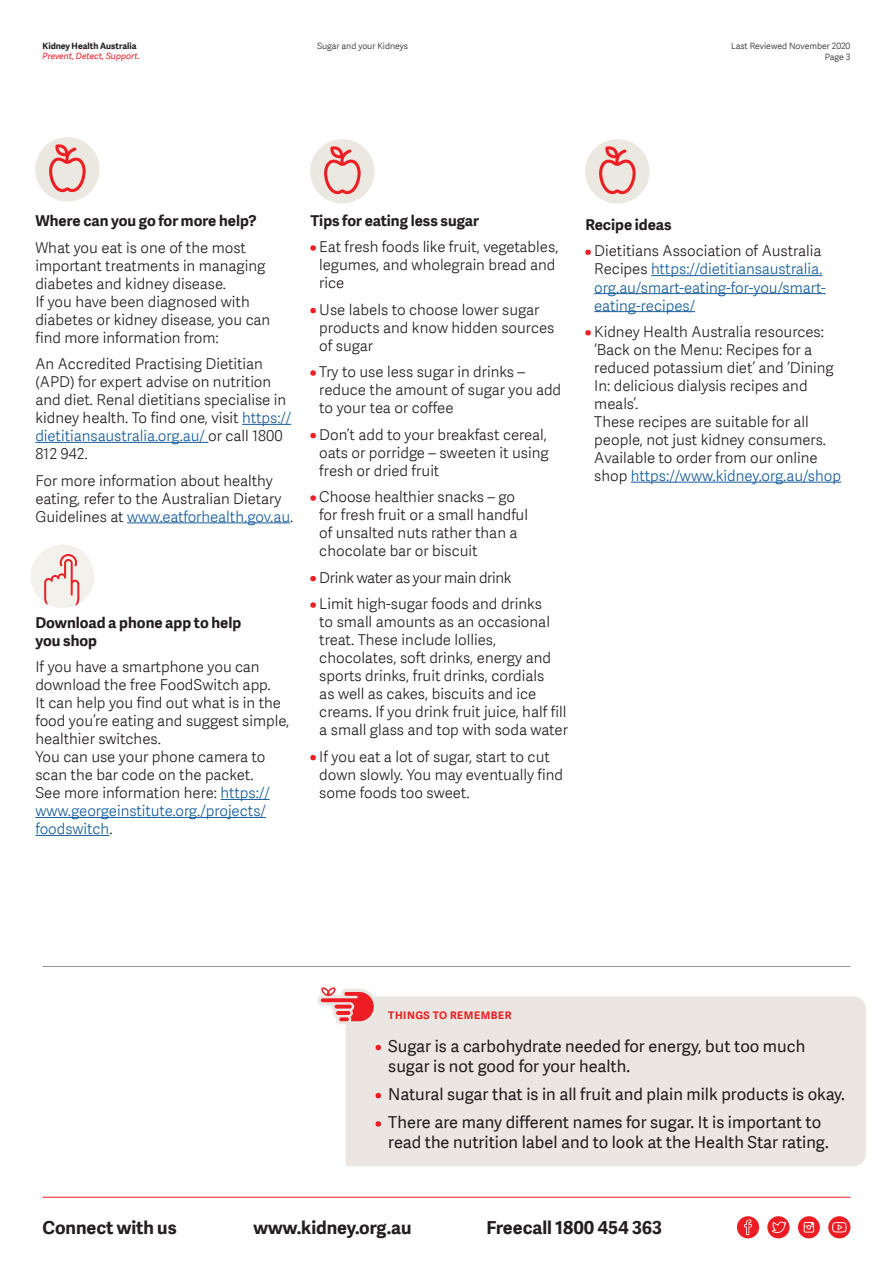
<style>
.page{position:relative;width:893px;height:1263px;background:#fff}
.page>*{position:absolute;margin:0;border:0;box-sizing:border-box;transform-origin:0 0}
.t1{font:700 18px "Adelle Sans";color:#231f20}
.t2{font:16.5px/19.8px "Adelle Sans";color:#231f20}
.t3{font:300 15px/18px "Adelle Sans";color:#231f20}
.t4{font:300 15px/18px "Adelle Sans";color:#175d9e}
.t5{font:700 15px/18px "Adelle Sans";color:#231f20}
.t6{font:300 15px "Adelle Sans";letter-spacing:-.025em;color:#231f20}
.t7{font:700 10.5px "Adelle Sans";letter-spacing:.05em;color:#ee1d23}
.t8{font:300 8.7px/10.5px "Adelle Sans";color:#231f20;text-align:right}
.t9{font:italic 8.7px "Adelle Sans";color:#ee1d23}
.t10{font:700 8.7px "Adelle Sans";color:#231f20}
.s1{color:#175d9e}
.s2{color:#ee1d23}
.s3{color:#231f20}
.s4{font-weight:300;font-size:15px;color:#ee1d23}
</style>
<div class="page">
<hr style="left:43px;top:1197px;width:808px;height:1px;background:#ee1d23">
<div style="left:737px;top:1216px;width:22px;height:22px;background:#ee1d23;border-radius:50%"></div>
<svg style="left:744px;top:1219px;width:8px;height:16px"></svg>
<div style="left:767px;top:1216px;width:22px;height:22px;background:#ee1d23;border-radius:50%"></div>
<svg style="left:772px;top:1221px;width:14px;height:12px"></svg>
<svg style="left:798px;top:1216px;width:22px;height:22px"></svg>
<svg style="left:804px;top:1222px;width:10px;height:10px"></svg>
<svg style="left:828px;top:1216px;width:22px;height:22px"></svg>
<svg style="left:832px;top:1222px;width:14px;height:10px"></svg>
<hr style="left:242px;top:424px;width:49px;height:1px;background:#175d9e">
<hr style="left:35px;top:442px;width:173px;height:1px;background:#175d9e">
<hr style="left:127px;top:522px;width:163px;height:1px;background:#175d9e">
<hr style="left:221px;top:799px;width:49px;height:1px;background:#175d9e">
<hr style="left:35px;top:817px;width:231px;height:1px;background:#175d9e">
<hr style="left:35px;top:835px;width:74px;height:1px;background:#175d9e">
<img style="left:310px;top:140px;width:64px;height:63px">
<hr style="left:651px;top:275px;width:171px;height:1px;background:#175d9e">
<hr style="left:594px;top:293px;width:232px;height:1px;background:#175d9e">
<hr style="left:594px;top:311px;width:101px;height:1px;background:#175d9e">
<hr style="left:631px;top:482px;width:210px;height:1px;background:#175d9e">
<img style="left:585px;top:140px;width:64px;height:63px">
<div style="left:346px;top:996px;width:520px;height:170px;background:#ebe6e1"></div>
<svg style="left:317px;top:987px;width:61px;height:38px"></svg>
<hr style="left:43px;top:966px;width:807px;height:1px;background:#939598">
<div style="left:31px;top:544px;width:63px;height:64px;background:#f2f1ec;border-radius:50%"></div>
<svg style="left:44px;top:554px;width:35px;height:54px"></svg>
<img style="left:35px;top:137px;width:64px;height:64px">
<p class="t10" style="left:43px;top:41px;width:96px">Kidney Health Australia</p>
<p class="t9" style="left:43px;top:52px;width:99px">Prevent, Detect, Support.</p>
<p class="t8" style="left:317px;top:41px;width:92px">Sugar and your Kidneys</p>
<p class="t8" style="left:731px;top:41px;width:121px">Last Reviewed November 2020<br>Page 3</p>
<p class="t5" style="left:35px;top:212px;width:223px">Where can you go for more help?</p>
<p class="t3" style="left:35px;top:239px;width:236px">What you eat is one of the most important treatments in managing diabetes and kidney disease.<br>If you have been diagnosed with diabetes or kidney disease, you can find more information from:</p>
<p class="t3" style="left:35px;top:355px;width:257px">An Accredited Practising Dietitian (APD) for expert advise on nutrition and diet. Renal dietitians specialise in kidney health. To find one, visit <span class="s1">https:// dietitiansaustralia.org.au/</span> or call 1800<br>812 942.</p>
<p class="t3" style="left:35px;top:472px;width:259px">For more information about healthy eating, refer to the Australian Dietary<br>Guidelines at <span class="s1">www.eatforhealth.gov.au</span>.</p>
<p class="t5" style="left:35px;top:614px;width:207px">Download a phone app to help you shop</p>
<p class="t3" style="left:35px;top:658px;width:255px">If you have a smartphone you can download the free FoodSwitch app.<br>It can help you find out what is in the food you’re eating and suggest simple, healthier switches.<br>You can use your phone camera to scan the bar code on the packet.<br>See more information here: <span class="s1">https:// www.georgeinstitute.org./projects/ foodswitch</span>.</p>
<p class="t5" style="left:310px;top:212px;width:170px">Tips for eating less sugar</p>
<p class="t3" style="left:319px;top:238px;width:241px;text-indent:-9px"><span class="s2">•</span> Eat fresh foods like fruit, vegetables, legumes, and wholegrain bread and rice</p>
<p class="t3" style="left:319px;top:301px;width:237px;text-indent:-9px"><span class="s2">•</span> Use labels to choose lower sugar products and know hidden sources of sugar</p>
<p class="t3" style="left:319px;top:363px;width:243px;text-indent:-9px"><span class="s2">•</span> Try to use less sugar in drinks – reduce the amount of sugar you add to your tea or coffee</p>
<p class="t3" style="left:319px;top:426px;width:231px;text-align:justify;text-indent:-9px"><span class="s2">•</span> Don’t add to your breakfast cereal, oats or porridge – sweeten it using fresh or dried fruit</p>
<p class="t3" style="left:319px;top:488px;width:210px;text-indent:-9px"><span class="s2">•</span> Choose healthier snacks – go for fresh fruit or a small handful of unsalted nuts rather than a chocolate bar or biscuit</p>
<p class="t6" style="left:310px;top:569px;width:203px"><span class="s2">•</span> Drink water as your main drink</p>
<p class="t3" style="left:319px;top:595px;width:250px;text-indent:-9px"><span class="s2">•</span> Limit high-sugar foods and drinks<br>to small amounts as an occasional treat. These include lollies, chocolates, soft drinks, energy and sports drinks, fruit drinks, cordials<br>as well as cakes, biscuits and ice creams. If you drink fruit juice, half fill a small glass and top with soda water</p>
<p class="t3" style="left:319px;top:748px;width:245px;text-indent:-9px"><span class="s2">•</span> If you eat a lot of sugar, start to cut down slowly. You may eventually find some foods too sweet.</p>
<p class="t5" style="left:585px;top:216px;width:88px">Recipe ideas</p>
<p class="t4" style="left:594px;top:242px;width:233px;text-indent:-9px"><span class="s2">•</span> <span class="s3">Dietitians Association of Australia Recipes</span> https://dietitiansaustralia. org.au/smart-eating-for-you/smart&shy;eating-recipes/</p>
<p class="t3" style="left:594px;top:323px;width:248px;text-indent:-9px"><span class="s2">•</span> Kidney Health Australia resources: ‘Back on the Menu: Recipes for a reduced potassium diet’ and ‘Dining<br>In: delicious dialysis recipes and meals’.<br>These recipes are suitable for all people, not just kidney consumers.<br>Available to order from our online shop <span class="s1">https://www.kidney.org.au/shop</span></p>
<p class="t7" style="left:388px;top:1009px;width:125px">THINGS TO REMEMBER</p>
<p class="t2" style="left:388px;top:1036px;width:418px;text-indent:-13px"><span class="s4">•</span> Sugar is a carbohydrate needed for energy, but too much sugar is not good for your health.</p>
<p class="t2" style="left:376px;top:1084px;width:471px"><span class="s4">•</span> Natural sugar that is in all fruit and plain milk products is okay.</p>
<p class="t2" style="left:388px;top:1112px;width:442px;text-indent:-13px"><span class="s4">•</span> There are many different names for sugar. It is important to read the nutrition label and to look at the Health Star rating.</p>
<p class="t1" style="left:43px;top:1217px;width:136px">Connect with us</p>
<p class="t1" style="left:253px;top:1217px;width:160px">www.kidney.org.au</p>
<p class="t1" style="left:486px;top:1217px;width:177px">Freecall 1800 454 363</p>
</div>
